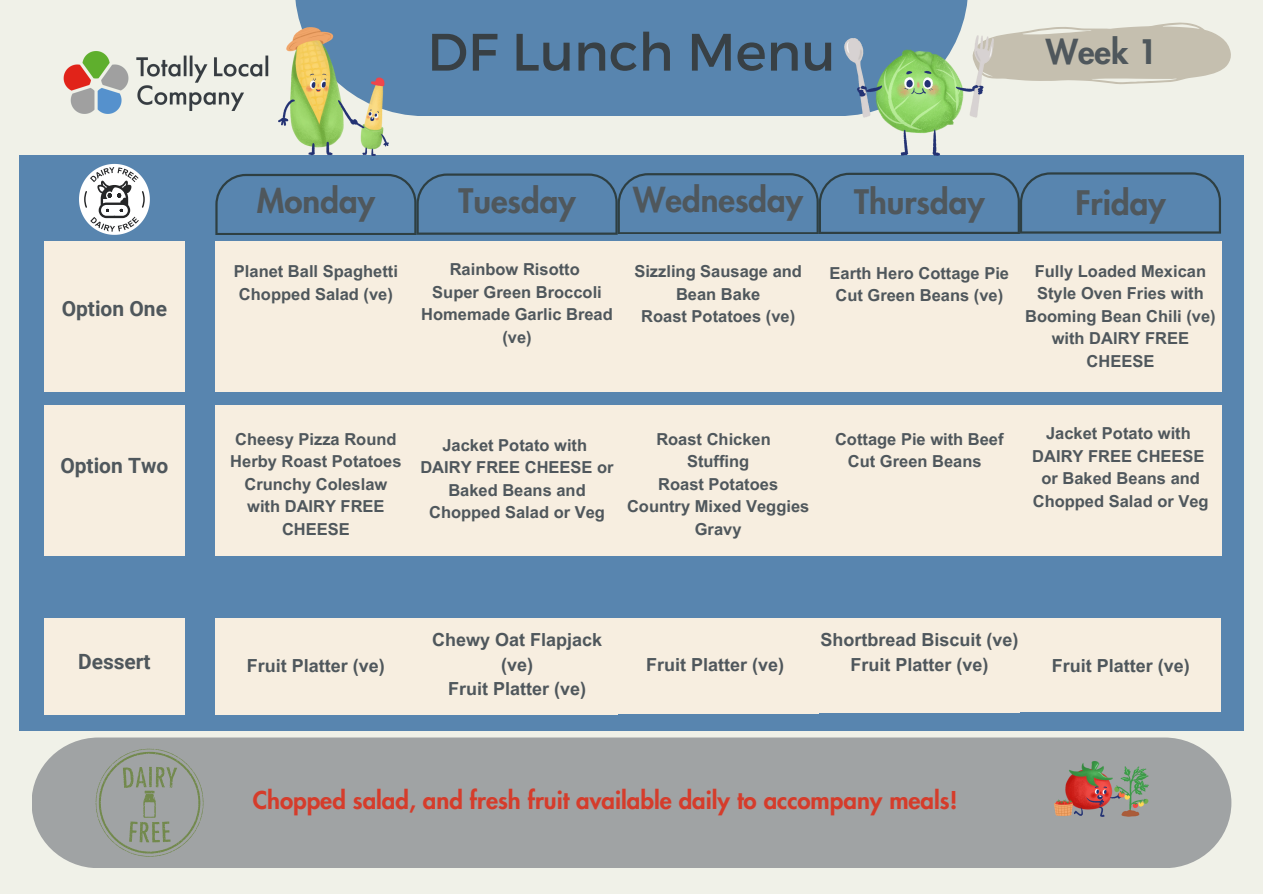
<style>
.page{position:relative;width:1263px;height:894px;background:#fff}
.page>*{position:absolute;margin:0;border:0;box-sizing:border-box;transform-origin:0 0}
.t1{font:52.5px "Montserrat";color:#384045}
.t2{font:800 33px "Futura LT Pro";color:#4f575c}
.t3{font:800 24px "Futura LT Pro";color:#d53c2b}
.t4{font:700 21px "Roboto";color:#4f575c}
.t5{font:700 18px/24.8px "Arial MT Pro";color:#4f575c;text-align:center}
.t6{font:700 16.5px/22.5px "Arial MT Pro";color:#4f575c;text-align:center}
</style>
<div class="page">
<div style="left:0;top:0;width:1263px;height:893px;background:#f0f1e8"></div>
<div style="left:295px;top:0;width:673px;height:116px;background:#5885af"></div>
<div style="left:19px;top:155px;width:1224px;height:575px;background:#5885af"></div>
<div style="left:44px;top:241px;width:141px;height:151px;background:#f7eee0"></div>
<div style="left:44px;top:405px;width:141px;height:151px;background:#f7eee0"></div>
<div style="left:44px;top:617px;width:141px;height:97px;background:#f7eee0"></div>
<div style="left:215px;top:241px;width:201px;height:151px;background:#f7eee0"></div>
<div style="left:215px;top:405px;width:201px;height:151px;background:#f7eee0"></div>
<div style="left:215px;top:617px;width:201px;height:97px;background:#f7eee0"></div>
<svg style="left:215px;top:172px;width:1006px;height:62px"></svg>
<div style="left:416px;top:241px;width:202px;height:151px;background:#f7eee0"></div>
<div style="left:618px;top:241px;width:201px;height:151px;background:#f7eee0"></div>
<div style="left:416px;top:405px;width:202px;height:151px;background:#f7eee0"></div>
<div style="left:618px;top:405px;width:201px;height:151px;background:#f7eee0"></div>
<div style="left:819px;top:241px;width:201px;height:150px;background:#f7eee0"></div>
<div style="left:1020px;top:241px;width:201px;height:150px;background:#f7eee0"></div>
<div style="left:819px;top:405px;width:201px;height:151px;background:#f7eee0"></div>
<div style="left:1020px;top:405px;width:201px;height:151px;background:#f7eee0"></div>
<img style="left:63px;top:51px;width:206px;height:63px">
<div style="left:32px;top:737px;width:1199px;height:130px;background:#a0a3a4"></div>
<div style="left:416px;top:617px;width:202px;height:97px;background:#f7eee0"></div>
<div style="left:618px;top:617px;width:201px;height:96px;background:#f7eee0"></div>
<div style="left:819px;top:617px;width:201px;height:95px;background:#f7eee0"></div>
<div style="left:1020px;top:617px;width:201px;height:94px;background:#f7eee0"></div>
<svg style="left:994px;top:22px;width:237px;height:62px"></svg>
<img style="left:845px;top:35px;width:149px;height:120px">
<img style="left:278px;top:28px;width:110px;height:128px">
<img style="left:1054px;top:759px;width:95px;height:57px">
<svg style="left:79px;top:164px;width:71px;height:71px"></svg>
<svg style="left:96px;top:748px;width:108px;height:108px;background:#999f96"></svg>
<h2 class="t4" style="left:62px;top:296px;width:107px">Option One</h2>
<p class="t4" style="left:60px;top:453px;width:110px">Option Two</p>
<h2 class="t4" style="left:78px;top:649px;width:74px">Dessert</h2>
<h1 class="t1" style="left:427px;top:18px;width:410px">DF Lunch Menu</h1>
<p class="t2" style="left:1046px;top:37px;width:113px">Week 1</p>
<p class="t2" style="left:257px;top:185px;width:119px">Monday</p>
<h2 class="t2" style="left:459px;top:185px;width:119px">Tuesday</h2>
<p class="t2" style="left:633px;top:185px;width:171px">Wednesday</p>
<h2 class="t2" style="left:854px;top:186px;width:132px">Thursday</h2>
<p class="t2" style="left:1075px;top:188px;width:92px">Friday</p>
<p class="t6" style="left:234px;top:262px;width:166px">Planet Ball Spaghetti</p>
<p class="t6" style="left:239px;top:285px;width:155px">Chopped Salad (ve)</p>
<p class="t6" style="left:450px;top:260px;width:132px">Rainbow Risotto</p>
<p class="t6" style="left:432px;top:282px;width:171px">Super Green Broccoli</p>
<p class="t6" style="left:421px;top:305px;width:193px">Homemade Garlic Bread (ve)</p>
<p class="t6" style="left:634px;top:262px;width:169px">Sizzling Sausage and<br>Bean Bake</p>
<p class="t6" style="left:641px;top:307px;width:155px">Roast Potatoes (ve)</p>
<h4 class="t6" style="left:829px;top:263px;width:181px">Earth Hero Cottage Pie<br>Cut Green Beans (ve)</h4>
<p class="t6" style="left:1025px;top:262px;width:192px">Fully Loaded Mexican<br>Style Oven Fries with<br>Booming Bean Chili (ve)</p>
<h2 class="t6" style="left:1052px;top:329px;width:139px">with DAIRY FREE<br>CHEESE</h2>
<p class="t6" style="left:235px;top:429px;width:163px">Cheesy Pizza Round</p>
<p class="t6" style="left:230px;top:452px;width:173px">Herby Roast Potatoes</p>
<p class="t6" style="left:244px;top:474px;width:144px">Crunchy Coleslaw</p>
<p class="t6" style="left:247px;top:497px;width:139px">with DAIRY FREE<br>CHEESE</p>
<p class="t6" style="left:442px;top:435px;width:146px">Jacket Potato with</p>
<p class="t6" style="left:420px;top:458px;width:195px">DAIRY FREE CHEESE or<br>Baked Beans and<br>Chopped Salad or Veg</p>
<p class="t6" style="left:656px;top:429px;width:116px">Roast Chicken</p>
<p class="t6" style="left:687px;top:452px;width:64px">Stuffing</p>
<p class="t6" style="left:658px;top:474px;width:122px">Roast Potatoes</p>
<p class="t6" style="left:627px;top:497px;width:184px">Country Mixed Veggies</p>
<p class="t6" style="left:695px;top:519px;width:48px">Gravy</p>
<p class="t6" style="left:835px;top:429px;width:170px">Cottage Pie with Beef</p>
<p class="t6" style="left:848px;top:452px;width:135px">Cut Green Beans</p>
<p class="t6" style="left:1046px;top:424px;width:146px">Jacket Potato with</p>
<p class="t6" style="left:1032px;top:446px;width:174px">DAIRY FREE CHEESE</p>
<p class="t6" style="left:1033px;top:469px;width:177px">or Baked Beans and<br>Chopped Salad or Veg</p>
<p class="t5" style="left:247px;top:655px;width:140px">Fruit Platter (ve)</p>
<h2 class="t5" style="left:432px;top:629px;width:172px">Chewy Oat Flapjack (ve)</h2>
<p class="t5" style="left:448px;top:678px;width:140px">Fruit Platter (ve)</p>
<p class="t5" style="left:646px;top:654px;width:140px">Fruit Platter (ve)</p>
<p class="t5" style="left:821px;top:629px;width:200px">Shortbread Biscuit (ve)</p>
<h4 class="t5" style="left:851px;top:654px;width:140px">Fruit Platter (ve)</h4>
<p class="t5" style="left:1052px;top:655px;width:140px">Fruit Platter (ve)</p>
<p class="t3" style="left:253px;top:789px;width:706px">Chopped salad, and fresh fruit available daily to accompany meals!</p>
</div>
